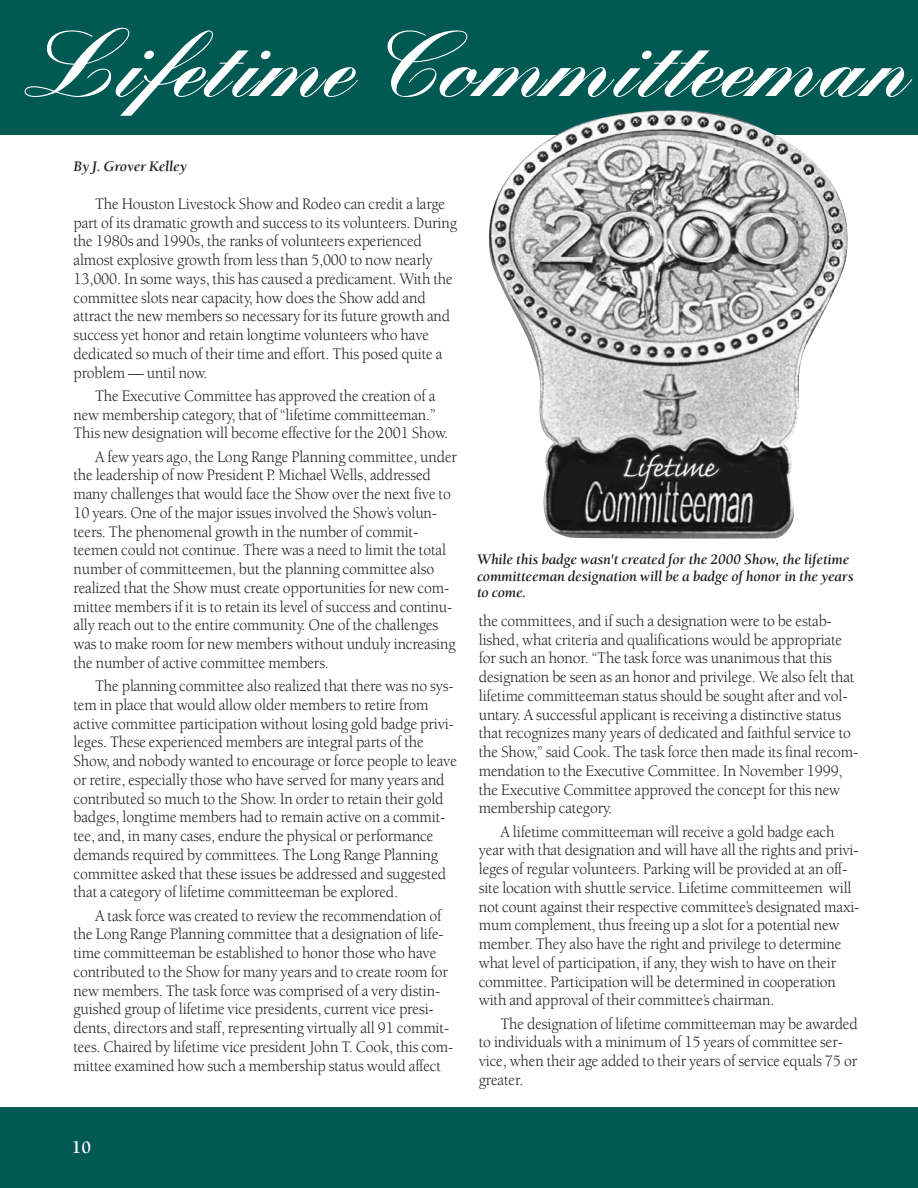
<style>
.page{position:relative;width:918px;height:1188px;background:#fff}
.page>*{position:absolute;margin:0;border:0;box-sizing:border-box;transform-origin:0 0}
.t1{font:900 90px "Kuenstler Script";color:#fff}
.t2{font:700 18px "Berkeley";color:#fff}
.t3{font:16.5px/18.8px "Berkeley";letter-spacing:-.01em;color:#231f20;scale:.95 1}
.t4{font:italic 700 15px/16.5px "Berkeley";letter-spacing:-.01em;color:#231f20}
</style>
<div class="page">
<div style="left:0;top:0;width:918px;height:135px;background:#005953"></div>
<img style="left:489px;top:110px;width:359px;height:429px">
<div style="left:0;top:1107px;width:918px;height:81px;background:#005953"></div>
<h1 class="t1" style="left:25px;top:41px;width:886px">Lifetime Committeeman</h1>
<p class="t4" style="left:74px;top:159px;width:115px">By J. Grover Kelley</p>
<p class="t3" style="left:73px;top:196px;width:405px;text-indent:22px">The Houston Livestock Show and Rodeo can credit a large part of its dramatic growth and success to its volunteers. During the 1980s and 1990s, the ranks of volunteers experienced almost explosive growth from less than 5,000 to now nearly 13,000. In some ways, this has caused a predicament. With the committee slots near capacity, how does the Show add and attract the new members so necessary for its future growth and success yet honor and retain longtime volunteers who have dedicated so much of their time and effort. This posed quite a problem — until now.</p>
<p class="t3" style="left:73px;top:388px;width:396px;text-indent:22px">The Executive Committee has approved the creation of a new membership category, that of “lifetime committeeman.”<br>This new designation will become effective for the 2001 Show.</p>
<p class="t3" style="left:73px;top:449px;width:405px;text-indent:22px">A few years ago, the Long Range Planning committee, under the leadership of now President P. Michael Wells, addressed many challenges that would face the Show over the next five to 10 years. One of the major issues involved the Show’s volun&shy;teers. The phenomenal growth in the number of commit&shy;teemen could not continue. There was a need to limit the total number of committeemen, but the planning committee also realized that the Show must create opportunities for new com&shy;mittee members if it is to retain its level of success and continu&shy;ally reach out to the entire community. One of the challenges was to make room for new members without unduly increasing the number of active committee members.</p>
<p class="t3" style="left:73px;top:678px;width:405px;text-indent:22px">The planning committee also realized that there was no sys&shy;tem in place that would allow older members to retire from active committee participation without losing gold badge privi&shy;leges. These experienced members are integral parts of the Show, and nobody wanted to encourage or force people to leave or retire, especially those who have served for many years and contributed so much to the Show. In order to retain their gold badges, longtime members had to remain active on a commit&shy;tee, and, in many cases, endure the physical or performance demands required by committees. The Long Range Planning committee asked that these issues be addressed and suggested that a category of lifetime committeeman be explored.</p>
<p class="t3" style="left:73px;top:908px;width:401px;text-indent:22px">A task force was created to review the recommendation of the Long Range Planning committee that a designation of life&shy;time committeeman be established to honor those who have contributed to the Show for many years and to create room for new members. The task force was comprised of a very distin&shy;guished group of lifetime vice presidents, current vice presi&shy;dents, directors and staff, representing virtually all 91 commit&shy;tees. Chaired by lifetime vice president John T. Cook, this com&shy;mittee examined how such a membership status would affect</p>
<p class="t4" style="left:477px;top:552px;width:378px">While this badge wasn't created for the 2000 Show, the lifetime committeeman designation will be a badge of honor in the years to come.</p>
<p class="t3" style="left:479px;top:613px;width:401px">the committees, and if such a designation were to be estab&shy;lished, what criteria and qualifications would be appropriate for such an honor. “The task force was unanimous that this designation be seen as an honor and privilege. We also felt that lifetime committeeman status should be sought after and vol&shy;untary. A successful applicant is receiving a distinctive status that recognizes many years of dedicated and faithful service to the Show,” said Cook. The task force then made its final recom&shy;mendation to the Executive Committee. In November 1999, the Executive Committee approved the concept for this new membership category.</p>
<p class="t3" style="left:479px;top:824px;width:402px;text-indent:22px">A lifetime committeeman will receive a gold badge each year with that designation and will have all the rights and privi&shy;leges of regular volunteers. Parking will be provided at an off&shy;site location with shuttle service. Lifetime committeemen will not count against their respective committee’s designated maxi&shy;mum complement, thus freeing up a slot for a potential new member. They also have the right and privilege to determine what level of participation, if any, they wish to have on their committee. Participation will be determined in cooperation with and approval of their committee’s chairman.</p>
<p class="t3" style="left:479px;top:1016px;width:401px;text-indent:22px">The designation of lifetime committeeman may be awarded to individuals with a minimum of 15 years of committee ser&shy;vice, when their age added to their years of service equals 75 or greater.</p>
<p class="t2" style="left:72px;top:1140px;width:21px">10</p>
</div>
